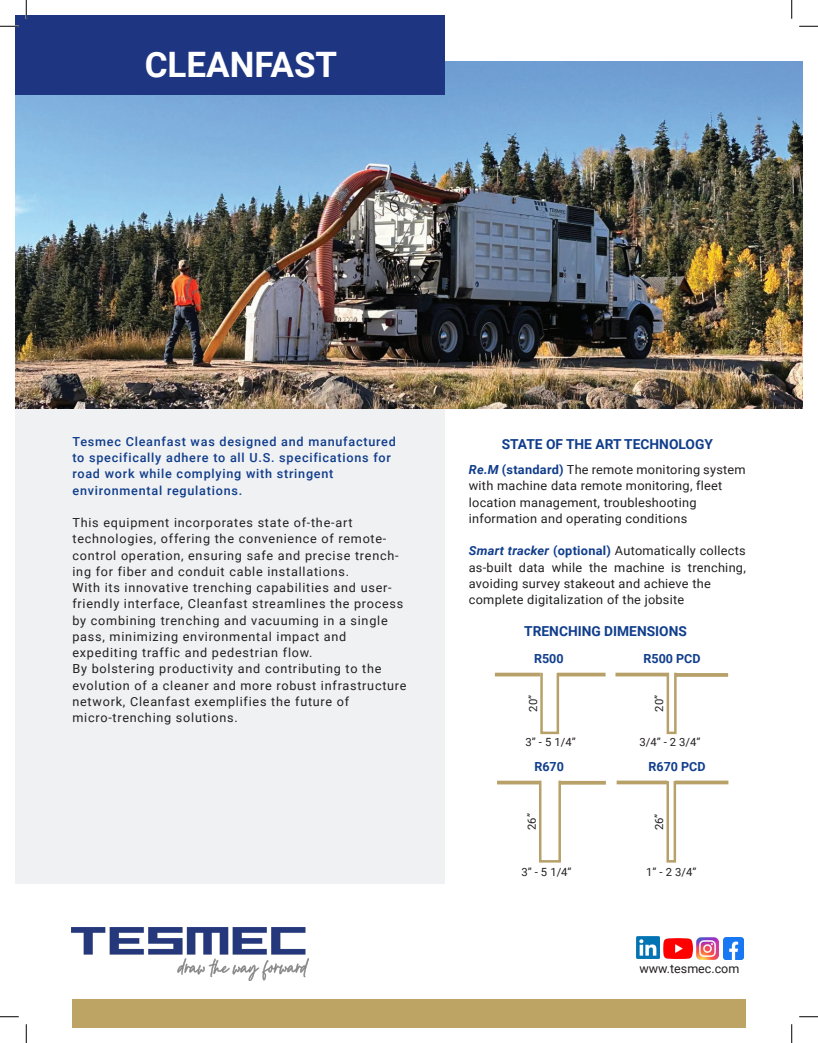
<style>
.page{position:relative;width:818px;height:1043px;background:#fff}
.page>*{position:absolute;margin:0;border:0;box-sizing:border-box;transform-origin:0 0}
.t1{font:700 35px "Roboto";color:#fff}
.t2{font:700 13.75px "Roboto";color:#103d8c}
.t3{font:12.5px/16.2px "Roboto";letter-spacing:.06em;color:#231f20}
.t4{font:12.5px/16.2px "Roboto";letter-spacing:.02em;color:#231f20}
.t5{font:500 12.5px/16.2px "Roboto";letter-spacing:.06em;color:#103d8c}
.t6{font:700 12.5px "Roboto";color:#103d8c}
.t7{font:12.5px "Roboto";color:#231f20}
.t8{font:11.25px "Roboto";color:#231f20}
.s1{font-weight:700;font-style:italic;color:#103d8c}
.s2{font-weight:700;color:#103d8c}
</style>
<div class="page">
<img style="left:16px;top:62px;width:786px;height:347px">
<div style="left:16px;top:16px;width:428px;height:79px;background:#1e3582"></div>
<div style="left:16px;top:409px;width:428px;height:474px;background:#f0f1f2"></div>
<div style="left:72px;top:999px;width:673px;height:28px;background:#bda364"></div>
<img style="left:72px;top:927px;width:237px;height:53px">
<img style="left:664px;top:938px;width:29px;height:20px">
<img style="left:696px;top:937px;width:22px;height:22px">
<img style="left:723px;top:937px;width:20px;height:22px">
<img style="left:636px;top:936px;width:23px;height:22px">
<div style="left:540px;top:671px;width:19px;height:63px;border:2px solid #b7a169"></div>
<svg style="left:495px;top:672px;width:45px;height:4px"></svg>
<svg style="left:558px;top:672px;width:47px;height:4px"></svg>
<div style="left:666px;top:671px;width:10px;height:63px;border:2px solid #b7a169"></div>
<svg style="left:615px;top:672px;width:52px;height:4px"></svg>
<hr style="left:675px;top:673px;width:53px;height:3px;background:#b7a169">
<div style="left:666px;top:779px;width:10px;height:83px;border:2px solid #b7a169"></div>
<svg style="left:616px;top:780px;width:51px;height:4px"></svg>
<svg style="left:674px;top:780px;width:54px;height:4px"></svg>
<div style="left:539px;top:779px;width:22px;height:83px;border:2px solid #b7a169"></div>
<svg style="left:497px;top:780px;width:42px;height:4px"></svg>
<hr style="left:561px;top:781px;width:45px;height:3px;background:#b7a169">
<svg style="left:0;top:25px;width:19px;height:2px"></svg>
<svg style="left:799px;top:25px;width:19px;height:2px"></svg>
<svg style="left:0;top:1016px;width:19px;height:1px"></svg>
<svg style="left:799px;top:1016px;width:19px;height:1px"></svg>
<svg style="left:25px;top:0;width:2px;height:19px"></svg>
<svg style="left:25px;top:1024px;width:2px;height:18px"></svg>
<svg style="left:791px;top:0;width:1px;height:19px"></svg>
<svg style="left:791px;top:1024px;width:1px;height:18px"></svg>
<h1 class="t1" style="left:145px;top:40px;width:194px">CLEANFAST</h1>
<p class="t5" style="left:72px;top:433px;width:325px">Tesmec Cleanfast was designed and manufactured to specifically adhere to all U.S. specifications for road work while complying with stringent environmental regulations.</p>
<p class="t3" style="left:72px;top:514px;width:335px">This equipment incorporates state of-the-art technologies, offering the convenience of remote&shy;control operation, ensuring safe and precise trench&shy;ing for fiber and conduit cable installations.<br>With its innovative trenching capabilities and user&shy;friendly interface, Cleanfast streamlines the process by combining trenching and vacuuming in a single pass, minimizing environmental impact and expediting traffic and pedestrian flow.<br>By bolstering productivity and contributing to the evolution of a cleaner and more robust infrastructure network, Cleanfast exemplifies the future of micro-trenching solutions.</p>
<p class="t2" style="left:501px;top:434px;width:213px">STATE OF THE ART TECHNOLOGY</p>
<p class="t4" style="left:469px;top:461px;width:278px"><span class="s1">Re.M</span> <span class="s2">(standard)</span> The remote monitoring system with machine data remote monitoring, fleet location management, troubleshooting information and operating conditions</p>
<p class="t4" style="left:469px;top:542px;width:278px"><span class="s1">Smart tracker</span> <span class="s2">(optional)</span> Automatically collects as-built data while the machine is trenching, avoiding survey stakeout and achieve the complete digitalization of the jobsite</p>
<p class="t2" style="left:524px;top:621px;width:164px">TRENCHING DIMENSIONS</p>
<p class="t6" style="left:534px;top:649px;width:31px">R500</p>
<p class="t6" style="left:643px;top:649px;width:58px">R500 PCD</p>
<p class="t8" style="left:525px;top:711px;width:18px;rotate:-90deg">20”</p>
<p class="t8" style="left:651px;top:711px;width:18px;rotate:-90deg">20”</p>
<p class="t8" style="left:525px;top:734px;width:52px">3” - 5 1/4”</p>
<p class="t8" style="left:639px;top:734px;width:63px">3/4” - 2 3/4”</p>
<p class="t6" style="left:534px;top:757px;width:31px">R670</p>
<p class="t6" style="left:648px;top:757px;width:58px">R670 PCD</p>
<p class="t8" style="left:524px;top:830px;width:18px;rotate:-90deg">26”</p>
<p class="t8" style="left:651px;top:830px;width:18px;rotate:-90deg">26”</p>
<p class="t8" style="left:521px;top:864px;width:52px">3” - 5 1/4”</p>
<p class="t8" style="left:646px;top:864px;width:52px">1” - 2 3/4”</p>
<p class="t7" style="left:639px;top:960px;width:101px">www.tesmec.com</p>
</div>
